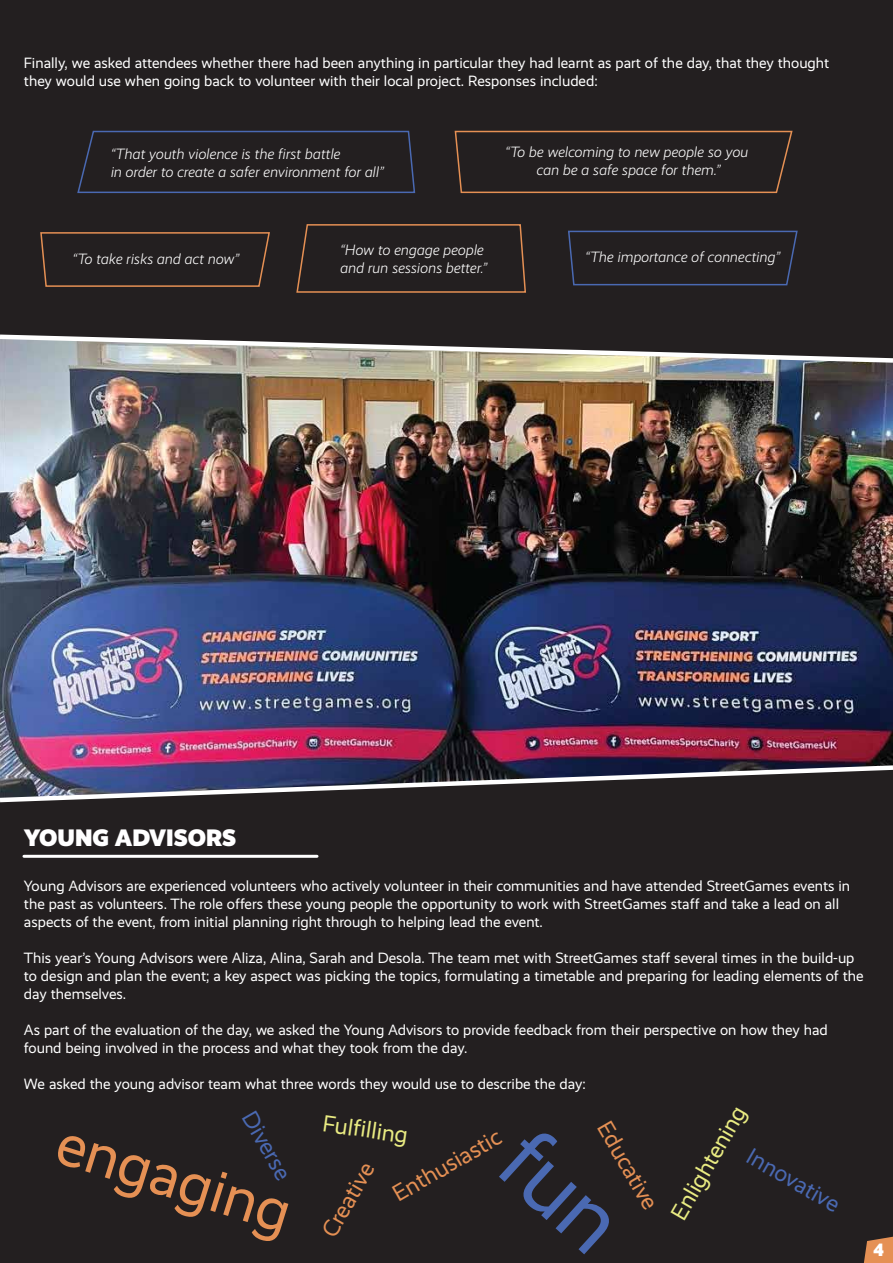
<style>
.page{position:relative;width:893px;height:1263px;background:#fff}
.page>*{position:absolute;margin:0;border:0;box-sizing:border-box;transform-origin:0 0}
.t1{font:60.75px "Realist";color:#e59054}
.t2{font:900 24px "Realist";color:#fff}
.t3{font:23.55px "Realist";color:#e59054}
.t4{font:23.55px "Realist";color:#e9eb82}
.t5{font:23.55px "Realist";color:#4a69b2}
.t6{font:900 18px "Realist";color:#fff}
.t7{font:15px/18px "Realist";color:#fff}
.t8{font:italic 300 15px/18px "Realist";color:#fff}
</style>
<div class="page">
<img style="left:0;top:365px;width:893px;height:398px">
<div style="left:0;top:0;width:893px;height:332px;background:#231f20"></div>
<svg style="left:76px;top:130px;width:340px;height:64px;background:#252227"></svg>
<svg style="left:454px;top:130px;width:340px;height:64px;background:#2d2422"></svg>
<svg style="left:39px;top:231px;width:232px;height:57px;background:#2f2623"></svg>
<svg style="left:567px;top:230px;width:232px;height:56px;background:#252329"></svg>
<svg style="left:295px;top:223px;width:232px;height:71px;background:#2c2422"></svg>
<div style="left:0;top:805px;width:893px;height:458px;background:#231f20"></div>
<svg style="left:0;top:332px;width:893px;height:33px;background:#7e7c77"></svg>
<svg style="left:0;top:763px;width:893px;height:42px;background:#414253"></svg>
<hr style="left:24px;top:855px;width:293px;height:3px;background:#fff">
<svg style="left:864px;top:1237px;width:29px;height:26px"></svg>
<div style="left:494px;top:1124px;width:121px;height:130px;background:#231f20"></div>
<p class="t7" style="left:24px;top:54px;width:807px">Finally, we asked attendees whether there had been anything in particular they had learnt as part of the day, that they thought they would use when going back to volunteer with their local project. Responses included:</p>
<p class="t8" style="left:111px;top:145px;width:275px">“That youth violence is the first battle<br>in order to create a safer environment for all”</p>
<p class="t8" style="left:505px;top:143px;width:245px;text-align:center">“To be welcoming to new people so you can be a safe space for them.”</p>
<p class="t8" style="left:340px;top:241px;width:148px">“How to engage people and run sessions better.”</p>
<p class="t8" style="left:73px;top:250px;width:168px">“To take risks and act now”</p>
<p class="t8" style="left:585px;top:248px;width:196px">“The importance of connecting”</p>
<h2 class="t2" style="left:24px;top:823px;width:214px">YOUNG ADVISORS</h2>
<p class="t7" style="left:24px;top:877px;width:828px">Young Advisors are experienced volunteers who actively volunteer in their communities and have attended StreetGames events in the past as volunteers. The role offers these young people the opportunity to work with StreetGames staff and take a lead on all aspects of the event, from initial planning right through to helping lead the event.</p>
<p class="t7" style="left:24px;top:949px;width:841px">This year’s Young Advisors were Aliza, Alina, Sarah and Desola. The team met with StreetGames staff several times in the build-up to design and plan the event; a key aspect was picking the topics, formulating a timetable and preparing for leading elements of the day themselves.</p>
<p class="t7" style="left:24px;top:1021px;width:805px">As part of the evaluation of the day, we asked the Young Advisors to provide feedback from their perspective on how they had found being involved in the process and what they took from the day.</p>
<p class="t7" style="left:24px;top:1075px;width:563px">We asked the young advisor team what three words they would use to describe the day:</p>
<h3 class="t5" style="left:260px;top:1106px;width:76px;rotate:60deg">Diverse</h3>
<h1 class="t1" style="left:68px;top:1109px;width:243px;rotate:17deg">engaging</h1>
<h3 class="t4" style="left:325px;top:1110px;width:87px;rotate:8deg">Fulfi lling</h3>
<h3 class="t3" style="left:615px;top:1116px;width:99px;rotate:60deg">Educative</h3>
<h3 class="t3" style="left:388px;top:1184px;width:123px;rotate:-30deg">Enthusiastic</h3>
<h3 class="t3" style="left:316px;top:1228px;width:83px;rotate:-60deg">Creative</h3>
<h3 class="t4" style="left:665px;top:1211px;width:128px;rotate:-60deg">Enlightening</h3>
<h3 class="t5" style="left:755px;top:1142px;width:105px;rotate:30deg">Innovative</h3>
<p class="t6" style="left:874px;top:1239px;width:12px">4</p>
</div>
